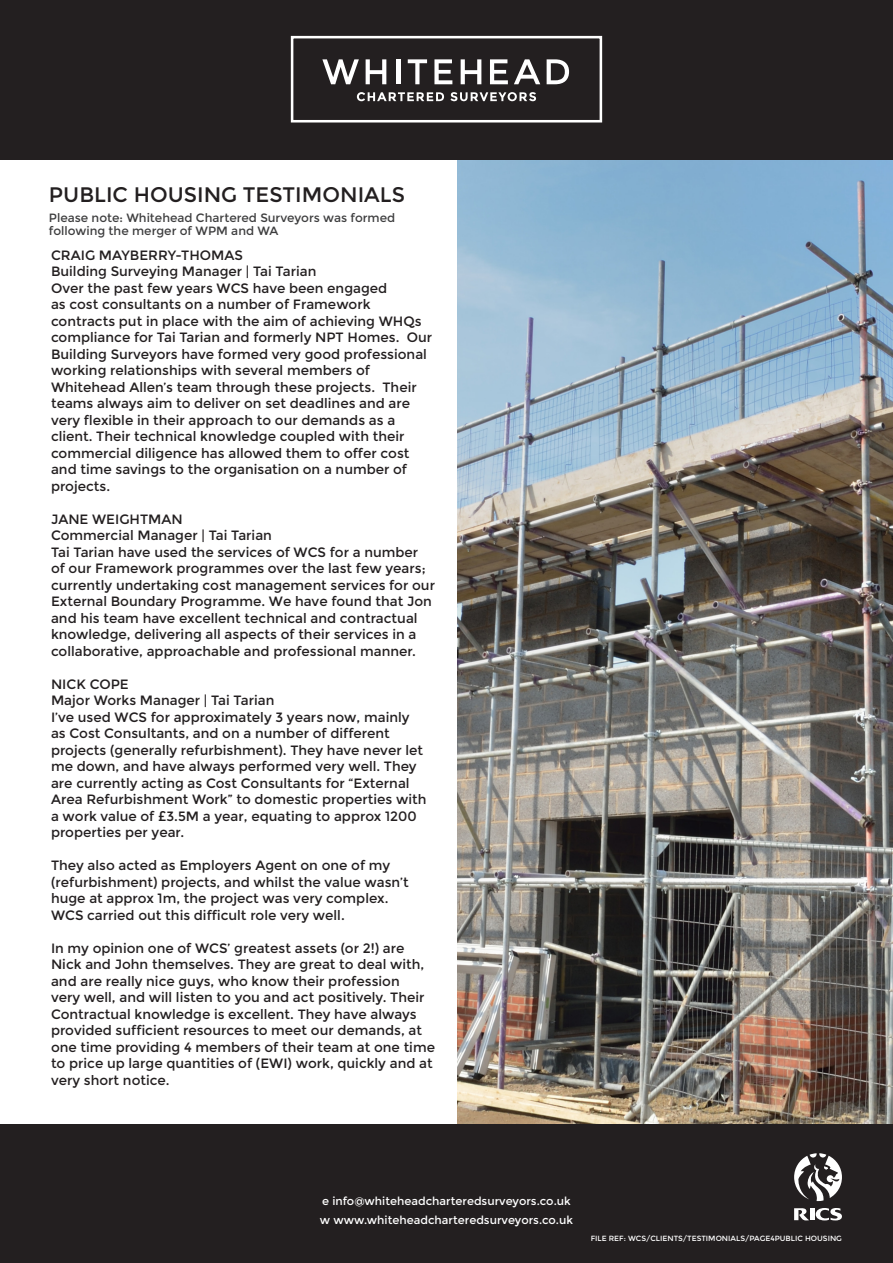
<style>
.page{position:relative;width:893px;height:1263px;background:#fff}
.page>*{position:absolute;margin:0;border:0;box-sizing:border-box;transform-origin:0 0}
.t1{font:21px "Montserrat";color:#231f20}
.t2{font:13.5px/16.5px "Montserrat";color:#231f20}
.t3{font:12px/13.5px "Montserrat";color:#3e3e3f}
.t4{font:11.4px "Montserrat";color:#fff}
.t5{font:7.5px "Montserrat";color:#fff}
</style>
<div class="page">
<img style="left:457px;top:159px;width:436px;height:966px">
<div style="left:0;top:0;width:893px;height:159px;background:#231f20"></div>
<div style="left:0;top:1125px;width:893px;height:138px;background:#231f20"></div>
<svg style="left:322px;top:59px;width:37px;height:25px"></svg>
<svg style="left:366px;top:59px;width:20px;height:25px"></svg>
<hr style="left:396px;top:59px;width:4px;height:25px;background:#fff">
<svg style="left:408px;top:59px;width:19px;height:25px"></svg>
<svg style="left:434px;top:59px;width:18px;height:25px"></svg>
<svg style="left:461px;top:59px;width:20px;height:25px"></svg>
<svg style="left:490px;top:59px;width:18px;height:25px"></svg>
<svg style="left:514px;top:59px;width:26px;height:25px"></svg>
<svg style="left:547px;top:59px;width:22px;height:25px"></svg>
<svg style="left:357px;top:92px;width:87px;height:9px"></svg>
<svg style="left:450px;top:92px;width:86px;height:9px"></svg>
<div style="left:291px;top:36px;width:311px;height:86px;border:3px solid #fff"></div>
<svg style="left:816px;top:1208px;width:26px;height:12px"></svg>
<hr style="left:810px;top:1208px;width:4px;height:12px;background:#fff">
<svg style="left:794px;top:1208px;width:15px;height:12px"></svg>
<svg style="left:794px;top:1153px;width:48px;height:48px"></svg>
<p class="t1" style="left:49px;top:182px;width:358px">PUBLIC HOUSING TESTIMONIALS</p>
<p class="t3" style="left:49px;top:211px;width:348px">Please note: Whitehead Chartered Surveyors was formed following the merger of WPM and WA</p>
<p class="t2" style="left:51px;top:247px;width:194px">CRAIG MAYBERRY-THOMAS</p>
<p class="t2" style="left:51px;top:263px;width:267px">Building Surveying Manager | Tai Tarian</p>
<p class="t2" style="left:51px;top:280px;width:383px">Over the past few years WCS have been engaged<br>as cost consultants on a number of Framework contracts put in place with the aim of achieving WHQs compliance for Tai Tarian and formerly NPT Homes. Our Building Surveyors have formed very good professional working relationships with several members of Whitehead Allen’s team through these projects. Their teams always aim to deliver on set deadlines and are very flexible in their approach to our demands as a client. Their technical knowledge coupled with their commercial diligence has allowed them to offer cost and time savings to the organisation on a number of projects.</p>
<p class="t2" style="left:51px;top:511px;width:133px">JANE WEIGHTMAN</p>
<p class="t2" style="left:51px;top:527px;width:222px">Commercial Manager | Tai Tarian</p>
<p class="t2" style="left:51px;top:544px;width:385px">Tai Tarian have used the services of WCS for a number of our Framework programmes over the last few years; currently undertaking cost management services for our External Boundary Programme. We have found that Jon and his team have excellent technical and contractual knowledge, delivering all aspects of their services in a collaborative, approachable and professional manner.</p>
<p class="t2" style="left:51px;top:676px;width:79px">NICK COPE</p>
<p class="t2" style="left:51px;top:692px;width:225px">Major Works Manager | Tai Tarian</p>
<p class="t2" style="left:51px;top:709px;width:377px">I’ve used WCS for approximately 3 years now, mainly as Cost Consultants, and on a number of different projects (generally refurbishment). They have never let me down, and have always performed very well. They are currently acting as Cost Consultants for “External Area Refurbishment Work” to domestic properties with a work value of £3.5M a year, equating to approx 1200 properties per year.</p>
<p class="t2" style="left:51px;top:857px;width:359px">They also acted as Employers Agent on one of my (refurbishment) projects, and whilst the value wasn’t huge at approx 1m, the project was very complex.</p>
<p class="t2" style="left:51px;top:907px;width:295px">WCS carried out this difficult role very well.</p>
<p class="t2" style="left:51px;top:940px;width:385px">In my opinion one of WCS’ greatest assets (or 2!) are Nick and John themselves. They are great to deal with, and are really nice guys, who know their profession<br>very well, and will listen to you and act positively. Their Contractual knowledge is excellent. They have always provided sufficient resources to meet our demands, at one time providing 4 members of their team at one time to price up large quantities of (EWI) work, quickly and at very short notice.</p>
<p class="t4" style="left:322px;top:1194px;width:250px">e info@whiteheadcharteredsurveyors.co.uk</p>
<p class="t4" style="left:320px;top:1213px;width:255px">w www.whiteheadcharteredsurveyors.co.uk</p>
<p class="t5" style="left:591px;top:1234px;width:253px">FILE REF: WCS/CLIENTS/TESTIMONIALS/PAGE4PUBLIC HOUSING</p>
</div>
